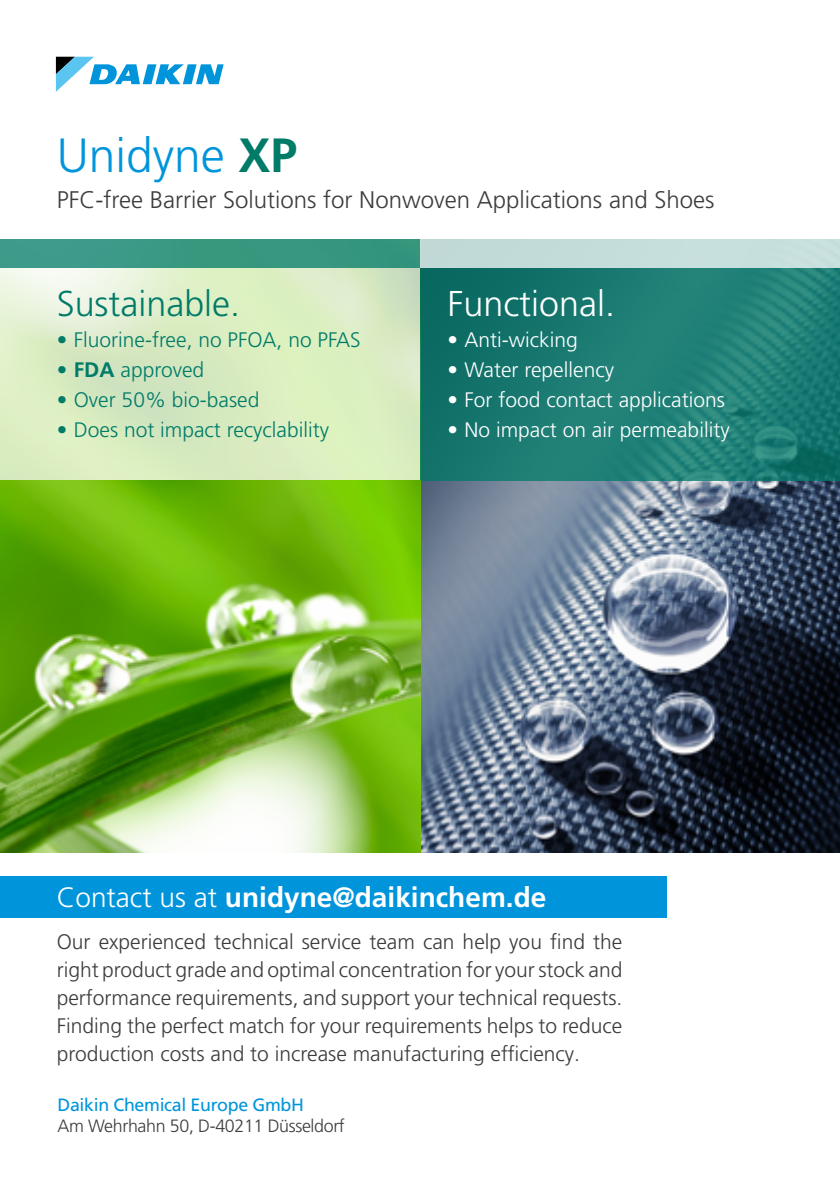
<style>
.page{position:relative;width:840px;height:1191px;background:#fff}
.page>*{position:absolute;margin:0;border:0;box-sizing:border-box;transform-origin:0 0}
.t1{font:300 48px "Frutiger LT Pro";color:#0095db}
.t2{font:300 35.8px "Frutiger LT Pro";color:#007b68}
.t3{font:300 35.8px "Frutiger LT Pro";color:#fff}
.t4{font:700 28px "Frutiger LT Pro";color:#fff}
.t5{font:300 24px "Frutiger LT Pro";color:#3c3c3b}
.t6{font:300 21px/28px "Frutiger LT Pro";color:#3c3c3b;text-align:justify}
.t7{font:300 21px "Frutiger LT Pro";color:#007b68}
.t8{font:300 21px "Frutiger LT Pro";color:#fff}
.t9{font:300 17.8px "Frutiger LT Pro";letter-spacing:-.02em;color:#3c3c3b}
.t10{font:17.8px "Frutiger LT Pro";letter-spacing:-.02em;color:#0095db}
.s1{font-weight:700;color:#007b68}
.s2{font-weight:700}
.s3{font-weight:300}
</style>
<div class="page">
<img style="left:420px;top:481px;width:419px;height:371px">
<div style="left:0;top:876px;width:666px;height:41px;background:#0095db"></div>
<svg style="left:0;top:267px;width:420px;height:214px;background:#daecc3"></svg>
<svg style="left:420px;top:267px;width:419px;height:214px;background:#1c7c73"></svg>
<div style="left:0;top:239px;width:420px;height:28px;background:#389881"></div>
<div style="left:420px;top:239px;width:419px;height:28px;background:#c5dddb"></div>
<svg style="left:56px;top:57px;width:167px;height:35px"></svg>
<img style="left:0;top:481px;width:420px;height:371px">
<h1 class="t1" style="left:57px;top:128px;width:242px">Unidyne <span class="s1">XP</span></h1>
<p class="t5" style="left:57px;top:185px;width:659px">PFC-free Barrier Solutions for Nonwoven Applications and Shoes</p>
<h2 class="t2" style="left:57px;top:282px;width:185px">Sustainable.</h2>
<p class="t7" style="left:57px;top:328px;width:305px">• Fluorine-free, no PFOA, no PFAS</p>
<p class="t7" style="left:57px;top:358px;width:149px"><span class="s2">• FDA</span> approved</p>
<p class="t7" style="left:57px;top:388px;width:204px">• Over 50% bio-based</p>
<p class="t7" style="left:57px;top:418px;width:274px">• Does not impact recyclability</p>
<h2 class="t3" style="left:447px;top:282px;width:169px">Functional.</h2>
<p class="t8" style="left:447px;top:328px;width:132px">• Anti-wicking</p>
<p class="t8" style="left:447px;top:358px;width:168px">• Water repellency</p>
<p class="t8" style="left:447px;top:388px;width:279px">• For food contact applications</p>
<p class="t8" style="left:447px;top:418px;width:283px">• No impact on air permeability</p>
<h3 class="t4" style="left:57px;top:881px;width:491px"><span class="s3">Contact us at</span> unidyne@daikinchem.de</h3>
<p class="t6" style="left:57px;top:928px;width:567px">Our experienced technical service team can help you find the right product grade and optimal concentration for your stock and performance requirements, and support your technical requests.<br>Finding the perfect match for your requirements helps to reduce production costs and to increase manufacturing efficiency.</p>
<p class="t10" style="left:57px;top:1093px;width:248px">Daikin Chemical Europe GmbH</p>
<p class="t9" style="left:57px;top:1115px;width:289px">Am Wehrhahn 50, D-40211 Düsseldorf</p>
</div>
